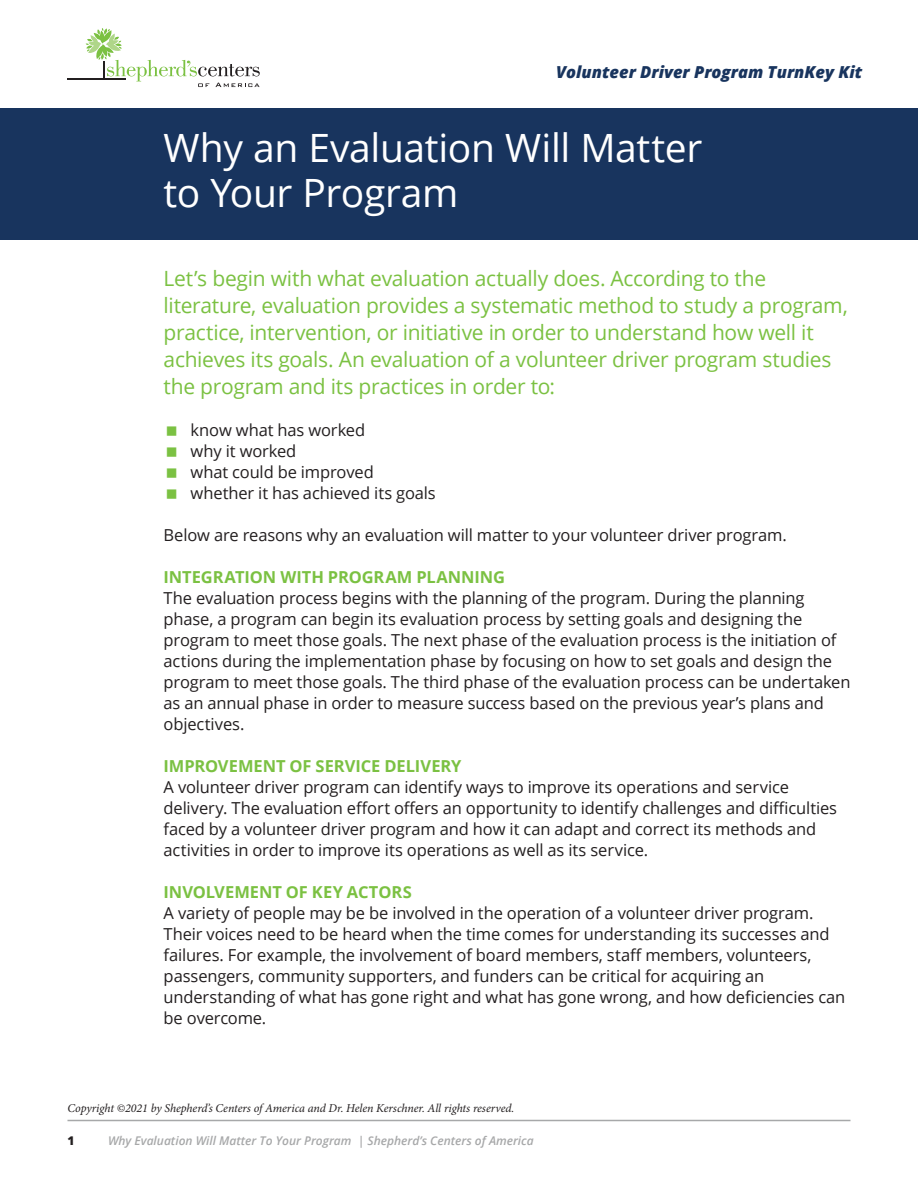
<style>
.page{position:relative;width:918px;height:1188px;background:#fff}
.page>*{position:absolute;margin:0;border:0;box-sizing:border-box;transform-origin:0 0}
.t1{font:39px/45px "Open Sans";letter-spacing:-.01em;color:#fff}
.t2{font:21px/27px "Open Sans";letter-spacing:-.015em;color:#7bc142}
.t3{font:16.5px/21px "Open Sans";letter-spacing:-.01em;color:#231f20}
.t4{font:700 16.5px "Open Sans";letter-spacing:-.005em;color:#7bc142}
.t5{font:italic 800 16.5px "Open Sans";color:#18345e}
.t6{font:italic 12px "Minion Pro";letter-spacing:-.005em;color:#231f20}
.t7{font:italic 600 12px "Open Sans";color:#a7a8a9}
.t8{font:800 12px "Open Sans";color:#231f20}
</style>
<div class="page">
<hr style="left:68px;top:1120px;width:782px;height:1px;background:#a7a8a9">
<div style="left:0;top:109px;width:918px;height:131px;background:#18345e"></div>
<hr style="left:68px;top:79px;width:58px;height:1px;background:#231f20">
<svg style="left:86px;top:28px;width:174px;height:59px"></svg>
<p class="t5" style="left:556px;top:59px;width:308px">Volunteer Driver Program TurnKey Kit</p>
<h1 class="t1" style="left:164px;top:125px;width:540px">Why an Evaluation Will Matter to Your Program</h1>
<p class="t2" style="left:164px;top:264px;width:686px">Let’s begin with what evaluation actually does. According to the literature, evaluation provides a systematic method to study a program, practice, intervention, or initiative in order to understand how well it achieves its goals. An evaluation of a volunteer driver program studies the program and its practices in order to:</p>
<p class="t3" style="left:191px;top:419px;width:247px">know what has worked<br>why it worked<br>what could be improved whether it has achieved its goals</p>
<p class="t3" style="left:164px;top:524px;width:625px">Below are reasons why an evaluation will matter to your volunteer driver program.</p>
<p class="t4" style="left:164px;top:565px;width:343px">INTEGRATION WITH PROGRAM PLANNING</p>
<p class="t3" style="left:164px;top:587px;width:688px">The evaluation process begins with the planning of the program. During the planning phase, a program can begin its evaluation process by setting goals and designing the program to meet those goals. The next phase of the evaluation process is the initiation of actions during the implementation phase by focusing on how to set goals and design the program to meet those goals. The third phase of the evaluation process can be undertaken as an annual phase in order to measure success based on the previous year’s plans and objectives.</p>
<p class="t4" style="left:164px;top:754px;width:299px">IMPROVEMENT OF SERVICE DELIVERY</p>
<p class="t3" style="left:164px;top:776px;width:675px">A volunteer driver program can identify ways to improve its operations and service delivery. The evaluation effort offers an opportunity to identify challenges and difficulties faced by a volunteer driver program and how it can adapt and correct its methods and activities in order to improve its operations as well as its service.</p>
<p class="t4" style="left:164px;top:880px;width:250px">INVOLVEMENT OF KEY ACTORS</p>
<p class="t3" style="left:164px;top:902px;width:683px">A variety of people may be be involved in the operation of a volunteer driver program.<br>Their voices need to be heard when the time comes for understanding its successes and failures. For example, the involvement of board members, staff members, volunteers, passengers, community supporters, and funders can be critical for acquiring an understanding of what has gone right and what has gone wrong, and how deficiencies can be overcome.</p>
<p class="t6" style="left:68px;top:1100px;width:448px">Copyright ©2021 by Shepherd’s Centers of America and Dr. Helen Kerschner. All rights reserved.</p>
<p class="t8" style="left:68px;top:1132px;width:9px">1</p>
<p class="t7" style="left:108px;top:1133px;width:427px">Why Evaluation Will Matter To Your Program | Shepherd’s Centers of America</p>
</div>
